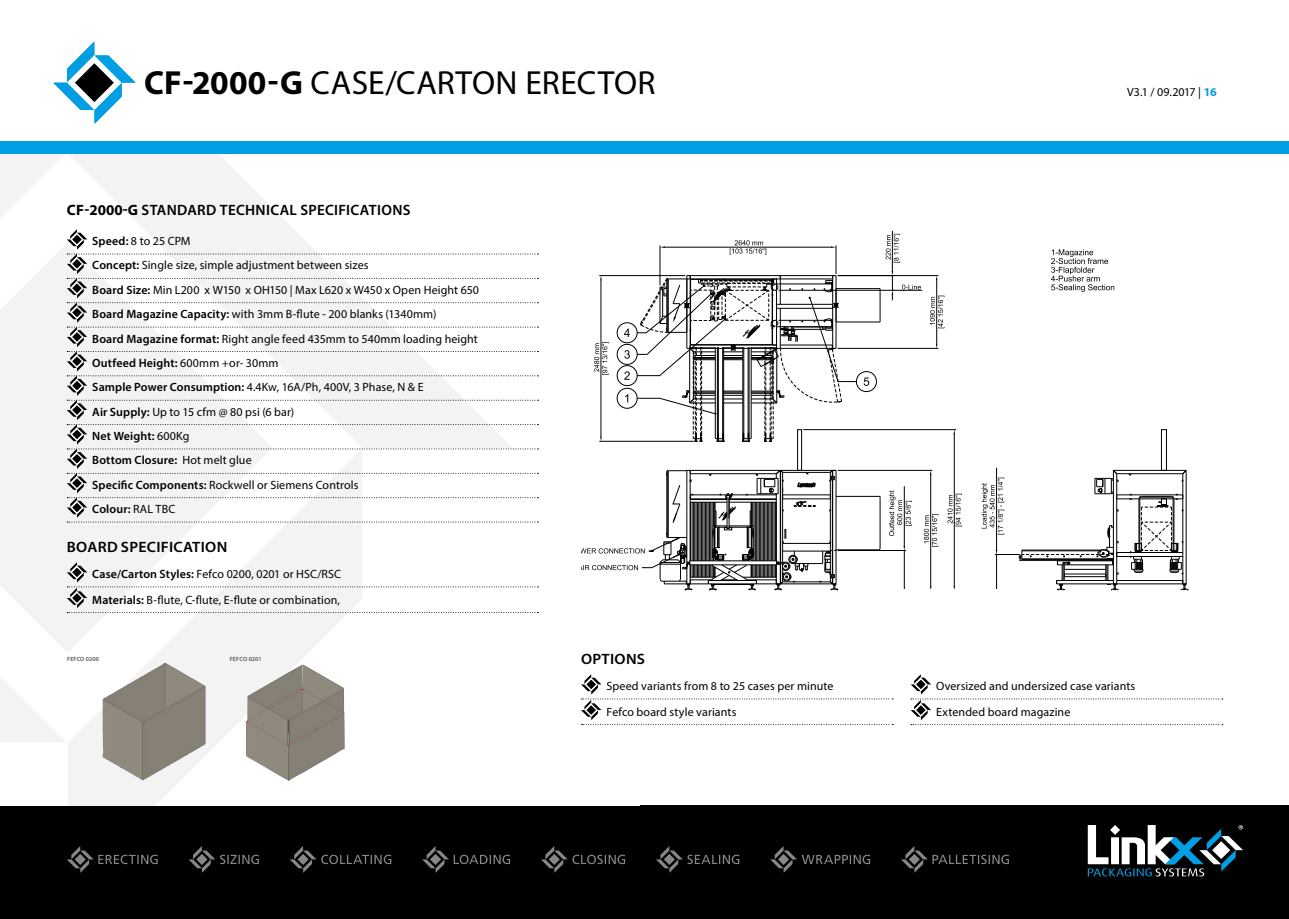
<style>
.page{position:relative;width:1289px;height:919px;background:#fff}
.page>*{position:absolute;margin:0;border:0;box-sizing:border-box;transform-origin:0 0}
.t1{font:33.45px "Myriad Pro";letter-spacing:.015em;color:#000}
.Blue_Panel_text{font:600 15px "Myriad Pro";letter-spacing:.02em;color:#000}
.Blue_Panel_text-2{font:600 15px "Myriad Pro";letter-spacing:.02em;color:#000;scale:1.05 1}
.t2{font:12px "Myriad Pro";letter-spacing:.005em;color:#000}
.t3{font:600 12px "Myriad Pro";letter-spacing:.01em;color:#000}
.t4{font:600 6px "Myriad Pro";letter-spacing:.015em;color:#565655}
.s1{font-weight:700}
.s2{font-weight:600}
.s3{font-weight:400}
.s4{font-weight:700;color:#009ee3}
</style>
<div class="page">
<div style="left:0;top:805px;width:1288px;height:113px;background:#000"></div>
<svg style="left:422px;top:846px;width:88px;height:26px"></svg>
<svg style="left:901px;top:846px;width:107px;height:26px"></svg>
<svg style="left:67px;top:846px;width:91px;height:26px"></svg>
<svg style="left:188px;top:846px;width:71px;height:26px"></svg>
<svg style="left:290px;top:846px;width:101px;height:26px"></svg>
<svg style="left:541px;top:846px;width:84px;height:26px"></svg>
<svg style="left:656px;top:846px;width:83px;height:26px"></svg>
<svg style="left:770px;top:846px;width:100px;height:26px"></svg>
<svg style="left:1087px;top:825px;width:155px;height:51px"></svg>
<svg style="left:53px;top:41px;width:83px;height:83px"></svg>
<svg style="left:0;top:141px;width:538px;height:664px"></svg>
<svg style="left:581px;top:674px;width:312px;height:51px"></svg>
<svg style="left:910px;top:674px;width:312px;height:51px"></svg>
<div style="left:13px;top:141px;width:1263px;height:13px;background:#009ee3"></div>
<hr style="left:836px;top:496px;width:44px;height:1px;background:#000">
<hr style="left:879px;top:499px;width:1px;height:49px;background:#000">
<hr style="left:836px;top:549px;width:42px;height:1px;background:#000">
<hr style="left:996px;top:467px;width:1px;height:82px;background:#000">
<hr style="left:837px;top:550px;width:69px;height:1px;background:#000">
<hr style="left:904px;top:486px;width:1px;height:59px;background:#000">
<hr style="left:904px;top:550px;width:1px;height:39px;background:#000">
<svg style="left:889px;top:490px;width:23px;height:46px"></svg>
<hr style="left:803px;top:429px;width:152px;height:1px;background:#000">
<hr style="left:954px;top:434px;width:1px;height:151px;background:#000">
<svg style="left:947px;top:493px;width:15px;height:33px"></svg>
<div style="left:797px;top:429px;width:4px;height:41px;border:1px solid #000"></div>
<div style="left:1161px;top:429px;width:5px;height:41px;border:1px solid #000"></div>
<svg style="left:981px;top:469px;width:207px;height:121px"></svg>
<svg style="left:581px;top:469px;width:257px;height:121px"></svg>
<svg style="left:1051px;top:249px;width:63px;height:43px"></svg>
<hr style="left:892px;top:231px;width:1px;height:39px;background:#000">
<hr style="left:837px;top:275px;width:101px;height:1px;background:#000">
<hr style="left:837px;top:348px;width:101px;height:1px;background:#000">
<hr style="left:936px;top:280px;width:1px;height:63px;background:#000">
<svg style="left:929px;top:295px;width:15px;height:33px"></svg>
<hr style="left:892px;top:290px;width:30px;height:1px;background:#000">
<svg style="left:616px;top:234px;width:305px;height:208px"></svg>
<hr style="left:599px;top:441px;width:95px;height:1px;background:#000">
<hr style="left:599px;top:275px;width:86px;height:1px;background:#000">
<hr style="left:600px;top:280px;width:1px;height:156px;background:#000">
<svg style="left:594px;top:342px;width:14px;height:33px"></svg>
<hr style="left:837px;top:470px;width:95px;height:1px;background:#000">
<hr style="left:930px;top:475px;width:1px;height:110px;background:#000">
<svg style="left:923px;top:514px;width:15px;height:32px"></svg>
<img style="left:102px;top:662px;width:63px;height:96px">
<img style="left:237px;top:664px;width:108px;height:116px">
<p class="t1" style="left:144px;top:62px;width:513px"><span class="s1">CF-2000-G</span> CASE/CARTON ERECTOR</p>
<p class="Blue_Panel_text" style="left:67px;top:201px;width:345px"><span class="s1">CF-2000-G</span> STANDARD TECHNICAL SPECIFICATIONS</p>
<p class="t2" style="left:92px;top:234px;width:100px"><span class="s2">Speed:</span> 8 to 25 CPM</p>
<p class="t2" style="left:92px;top:258px;width:278px"><span class="s2">Concept:</span> Single size, simple adjustment between sizes</p>
<p class="t2" style="left:92px;top:282px;width:388px"><span class="s2">Board Size:</span> Min L200 x W150 x OH150 | Max L620 x W450 x Open Height 650</p>
<p class="t2" style="left:92px;top:307px;width:345px"><span class="s2">Board Magazine Capacity:</span> with 3mm B-flute - 200 blanks (1340mm)</p>
<p class="t2" style="left:92px;top:331px;width:387px"><span class="s2">Board Magazine format:</span> Right angle feed 435mm to 540mm loading height</p>
<p class="t3" style="left:92px;top:355px;width:188px">Outfeed Height: <span class="s3">600mm +or- 30mm</span></p>
<p class="t2" style="left:92px;top:380px;width:333px"><span class="s2">Sample Power Consumption:</span> 4.4Kw, 16A/Ph, 400V, 3 Phase, N &amp; E</p>
<p class="t2" style="left:92px;top:404px;width:203px"><span class="s2">Air Supply:</span> Up to 15 cfm @ 80 psi (6 bar)</p>
<p class="t3" style="left:92px;top:428px;width:99px">Net Weight: <span class="s3">600Kg</span></p>
<p class="t3" style="left:92px;top:452px;width:161px">Bottom Closure: <span class="s3">Hot melt glue</span></p>
<p class="t2" style="left:92px;top:477px;width:267px"><span class="s2">Specific Components:</span> Rockwell or Siemens Controls</p>
<p class="t3" style="left:92px;top:501px;width:84px">Colour: <span class="s3">RAL TBC</span></p>
<p class="Blue_Panel_text-2" style="left:67px;top:537px;width:154px">BOARD SPECIFICATION</p>
<p class="t2" style="left:92px;top:566px;width:250px"><span class="s2">Case/Carton Styles:</span> Fefco 0200, 0201 or HSC/RSC</p>
<p class="t2" style="left:92px;top:592px;width:249px"><span class="s2">Materials:</span> B-flute, C-flute, E-flute or combination,</p>
<p class="t4" style="left:67px;top:655px;width:33px">FEFCO 0200</p>
<p class="t4" style="left:230px;top:655px;width:33px">FEFCO 0201</p>
<p class="Blue_Panel_text-2" style="left:581px;top:649px;width:62px">OPTIONS</p>
<p class="t2" style="left:606px;top:678px;width:228px">Speed variants from 8 to 25 cases per minute</p>
<p class="t2" style="left:606px;top:704px;width:131px">Fefco board style variants</p>
<p class="t2" style="left:1127px;top:85px;width:91px">V3.1 / 09.2017 | <span class="s4">16</span></p>
<p class="t2" style="left:936px;top:678px;width:200px">Oversized and undersized case variants</p>
<p class="t2" style="left:936px;top:704px;width:136px">Extended board magazine</p>
</div>
